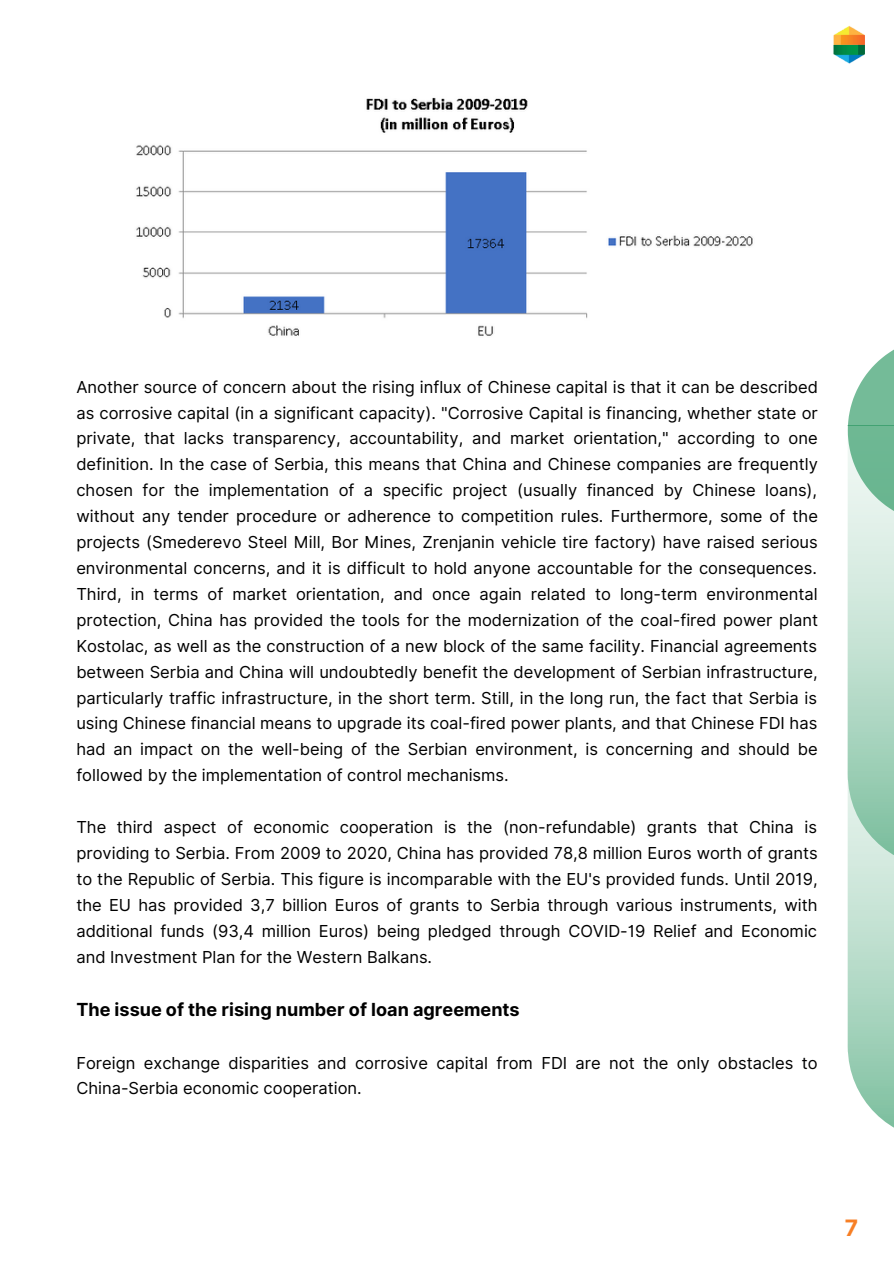
<style>
.page{position:relative;width:894px;height:1264px;background:#fff}
.page>*{position:absolute;margin:0;border:0;box-sizing:border-box;transform-origin:0 0}
.t1{font:700 22.65px "Inter";color:#f77f25}
.t2{font:700 18px "Inter";color:#000}
.t3{font:16.5px/26px "Inter";color:#000;text-align:justify}
</style>
<div class="page">
<img style="left:833px;top:25px;width:31px;height:39px">
<img style="left:136px;top:97px;width:617px;height:239px">
<svg style="left:847px;top:350px;width:46px;height:777px;background:#b5dac8"></svg>
<p class="t3" style="left:76px;top:373px;width:743px">Another source of concern about the rising influx of Chinese capital is that it can be described as corrosive capital (in a significant capacity). "Corrosive Capital is financing, whether state or private, that lacks transparency, accountability, and market orientation," according to one definition. In the case of Serbia, this means that China and Chinese companies are frequently chosen for the implementation of a specific project (usually financed by Chinese loans), without any tender procedure or adherence to competition rules. Furthermore, some of the projects (Smederevo Steel Mill, Bor Mines, Zrenjanin vehicle tire factory) have raised serious environmental concerns, and it is difficult to hold anyone accountable for the consequences.<br>Third, in terms of market orientation, and once again related to long-term environmental protection, China has provided the tools for the modernization of the coal-fired power plant Kostolac, as well as the construction of a new block of the same facility. Financial agreements between Serbia and China will undoubtedly benefit the development of Serbian infrastructure, particularly traffic infrastructure, in the short term. Still, in the long run, the fact that Serbia is using Chinese financial means to upgrade its coal-fired power plants, and that Chinese FDI has had an impact on the well-being of the Serbian environment, is concerning and should be followed by the implementation of control mechanisms.</p>
<p class="t3" style="left:76px;top:814px;width:742px">The third aspect of economic cooperation is the (non-refundable) grants that China is providing to Serbia. From 2009 to 2020, China has provided 78,8 million Euros worth of grants to the Republic of Serbia. This figure is incomparable with the EU's provided funds. Until 2019, the EU has provided 3,7 billion Euros of grants to Serbia through various instruments, with additional funds (93,4 million Euros) being pledged through COVID-19 Relief and Economic and Investment Plan for the Western Balkans.</p>
<p class="t2" style="left:76px;top:998px;width:445px">The issue of the rising number of loan agreements</p>
<p class="t3" style="left:76px;top:1049px;width:742px">Foreign exchange disparities and corrosive capital from FDI are not the only obstacles to<br>China-Serbia economic cooperation.</p>
<p class="t1" style="left:844px;top:1214px;width:15px">7</p>
</div>
